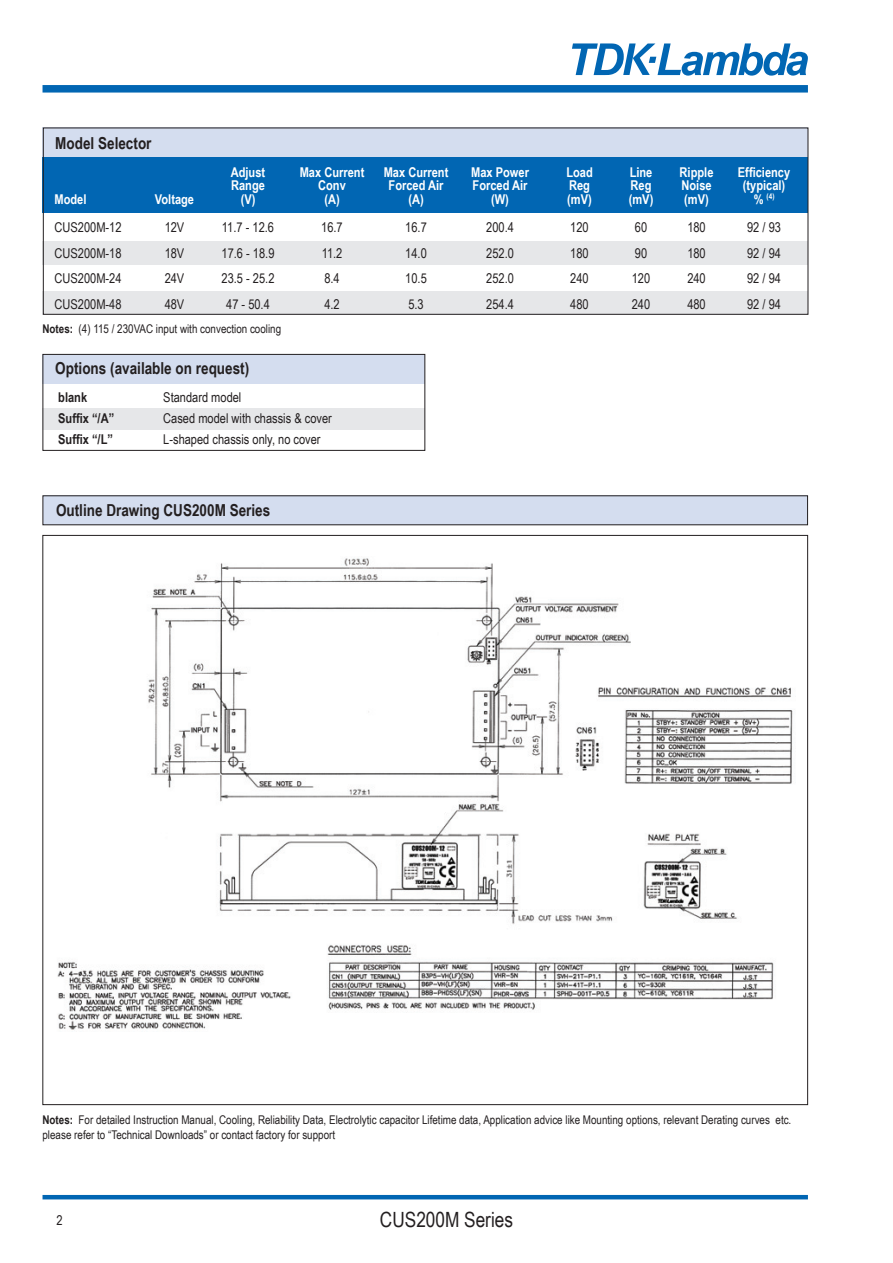
<style>
.page{position:relative;width:893px;height:1263px;background:#fff}
.page>*{position:absolute;margin:0;border:0;box-sizing:border-box;transform-origin:0 0}
.t1{font:21px "Arial Narrow";color:#231f20}
.t2{font:700 16.5px "Arial Narrow";color:#231f20}
.t3{font:13.5px "Arial Narrow";color:#231f20}
.t4{font:700 13.5px "Arial Narrow";color:#fff}
.t5{font:700 13.5px "Arial Narrow";color:#231f20}
.t6{font:12px/15px "Arial Narrow";color:#231f20}
.t7{font:700 7.8px "Arial Narrow";color:#fff}
.s1{font-size:13.5px}
.s2{font-weight:700}
</style>
<div class="page">
<div style="left:43px;top:241px;width:765px;height:24px;background:#e6e7e9"></div>
<div style="left:43px;top:291px;width:765px;height:24px;background:#e6e7e9"></div>
<hr style="left:43px;top:1195px;width:765px;height:4px;background:#0166b3">
<div style="left:43px;top:85px;width:765px;height:8px;background:#0166b3"></div>
<svg style="left:572px;top:43px;width:236px;height:33px"></svg>
<div style="left:43px;top:128px;width:765px;height:29px;background:#d4ddef"></div>
<div style="left:43px;top:157px;width:765px;height:56px;background:#0166b3"></div>
<div style="left:43px;top:128px;width:765px;height:187px;border:1px solid #231f20"></div>
<div style="left:43px;top:496px;width:764px;height:29px;background:#d4ddef"></div>
<img style="left:57px;top:558px;width:736px;height:472px">
<div style="left:43px;top:354px;width:382px;height:29px;background:#d4ddef"></div>
<div style="left:43px;top:408px;width:382px;height:21px;background:#e6e7e9"></div>
<div style="left:43px;top:354px;width:382px;height:97px;border:1px solid #231f20"></div>
<p class="t2" style="left:55px;top:130px;width:98px">Model Selector</p>
<p class="t4" style="left:231px;top:162px;width:36px">Adjust</p>
<p class="t4" style="left:300px;top:162px;width:66px">Max Current</p>
<p class="t4" style="left:384px;top:162px;width:66px">Max Current</p>
<p class="t4" style="left:471px;top:162px;width:59px">Max Power</p>
<p class="t4" style="left:566px;top:162px;width:28px">Load</p>
<p class="t4" style="left:630px;top:162px;width:24px">Line</p>
<p class="t4" style="left:680px;top:162px;width:35px">Ripple</p>
<p class="t4" style="left:738px;top:162px;width:54px">Efficiency</p>
<p class="t4" style="left:231px;top:175px;width:35px">Range</p>
<p class="t4" style="left:318px;top:175px;width:29px">Conv</p>
<p class="t4" style="left:389px;top:175px;width:56px">Forced Air</p>
<p class="t4" style="left:473px;top:175px;width:56px">Forced Air</p>
<p class="t4" style="left:569px;top:175px;width:22px">Reg</p>
<p class="t4" style="left:631px;top:175px;width:22px">Reg</p>
<p class="t4" style="left:681px;top:175px;width:32px">Noise</p>
<p class="t4" style="left:743px;top:175px;width:44px">(typical)</p>
<p class="t4" style="left:55px;top:189px;width:33px">Model</p>
<p class="t4" style="left:155px;top:189px;width:41px">Voltage</p>
<p class="t4" style="left:241px;top:189px;width:16px">(V)</p>
<p class="t4" style="left:324px;top:189px;width:17px">(A)</p>
<p class="t4" style="left:408px;top:189px;width:17px">(A)</p>
<p class="t4" style="left:491px;top:189px;width:19px">(W)</p>
<p class="t4" style="left:567px;top:189px;width:26px">(mV)</p>
<p class="t4" style="left:629px;top:189px;width:26px">(mV)</p>
<p class="t4" style="left:684px;top:189px;width:26px">(mV)</p>
<p class="t7" style="left:754px;top:190px;width:22px"><span class="s1">%</span> (4)</p>
<p class="t3" style="left:55px;top:217px;width:69px">CUS200M-12</p>
<p class="t3" style="left:165px;top:217px;width:21px">12V</p>
<p class="t3" style="left:222px;top:217px;width:54px">11.7 - 12.6</p>
<p class="t3" style="left:321px;top:217px;width:23px">16.7</p>
<p class="t3" style="left:405px;top:217px;width:23px">16.7</p>
<p class="t3" style="left:486px;top:217px;width:29px">200.4</p>
<p class="t3" style="left:570px;top:217px;width:20px">120</p>
<p class="t3" style="left:635px;top:217px;width:14px">60</p>
<p class="t3" style="left:687px;top:217px;width:20px">180</p>
<p class="t3" style="left:747px;top:217px;width:35px">92 / 93</p>
<p class="t3" style="left:55px;top:243px;width:69px">CUS200M-18</p>
<p class="t3" style="left:165px;top:243px;width:21px">18V</p>
<p class="t3" style="left:222px;top:243px;width:54px">17.6 - 18.9</p>
<p class="t3" style="left:322px;top:243px;width:22px">11.2</p>
<p class="t3" style="left:405px;top:243px;width:23px">14.0</p>
<p class="t3" style="left:486px;top:243px;width:29px">252.0</p>
<p class="t3" style="left:570px;top:243px;width:20px">180</p>
<p class="t3" style="left:635px;top:243px;width:14px">90</p>
<p class="t3" style="left:687px;top:243px;width:20px">180</p>
<p class="t3" style="left:747px;top:243px;width:35px">92 / 94</p>
<p class="t3" style="left:55px;top:268px;width:69px">CUS200M-24</p>
<p class="t3" style="left:165px;top:268px;width:21px">24V</p>
<p class="t3" style="left:222px;top:268px;width:54px">23.5 - 25.2</p>
<p class="t3" style="left:324px;top:268px;width:17px">8.4</p>
<p class="t3" style="left:405px;top:268px;width:23px">10.5</p>
<p class="t3" style="left:486px;top:268px;width:29px">252.0</p>
<p class="t3" style="left:570px;top:268px;width:20px">240</p>
<p class="t3" style="left:632px;top:268px;width:20px">120</p>
<p class="t3" style="left:687px;top:268px;width:20px">240</p>
<p class="t3" style="left:747px;top:268px;width:35px">92 / 94</p>
<p class="t3" style="left:55px;top:294px;width:69px">CUS200M-48</p>
<p class="t3" style="left:165px;top:294px;width:21px">48V</p>
<p class="t3" style="left:226px;top:294px;width:45px">47 - 50.4</p>
<p class="t3" style="left:324px;top:294px;width:17px">4.2</p>
<p class="t3" style="left:408px;top:294px;width:17px">5.3</p>
<p class="t3" style="left:486px;top:294px;width:29px">254.4</p>
<p class="t3" style="left:570px;top:294px;width:20px">480</p>
<p class="t3" style="left:632px;top:294px;width:20px">240</p>
<p class="t3" style="left:687px;top:294px;width:20px">480</p>
<p class="t3" style="left:747px;top:294px;width:35px">92 / 94</p>
<p class="t6" style="left:43px;top:321px;width:240px"><span class="s2">Notes:</span> (4) 115 / 230VAC input with convection cooling</p>
<p class="t2" style="left:55px;top:355px;width:195px">Options (available on request)</p>
<p class="t5" style="left:58px;top:387px;width:30px">blank</p>
<p class="t3" style="left:163px;top:387px;width:80px">Standard model</p>
<p class="t5" style="left:58px;top:408px;width:57px">Suffix “/A”</p>
<p class="t3" style="left:163px;top:408px;width:170px">Cased model with chassis &amp; cover</p>
<p class="t5" style="left:58px;top:429px;width:56px">Suffix “/L”</p>
<p class="t3" style="left:163px;top:429px;width:159px">L-shaped chassis only, no cover</p>
<p class="t2" style="left:56px;top:497px;width:216px">Outline Drawing CUS200M Series</p>
<p class="t6" style="left:43px;top:1112px;width:750px"><span class="s2">Notes:</span> For detailed Instruction Manual, Cooling, Reliability Data, Electrolytic capacitor Lifetime data, Application advice like Mounting options, relevant Derating curves etc. please refer to “Technical Downloads” or contact factory for support</p>
<p class="t3" style="left:56px;top:1210px;width:8px">2</p>
<p class="t1" style="left:380px;top:1204px;width:135px">CUS200M Series</p>
</div>
